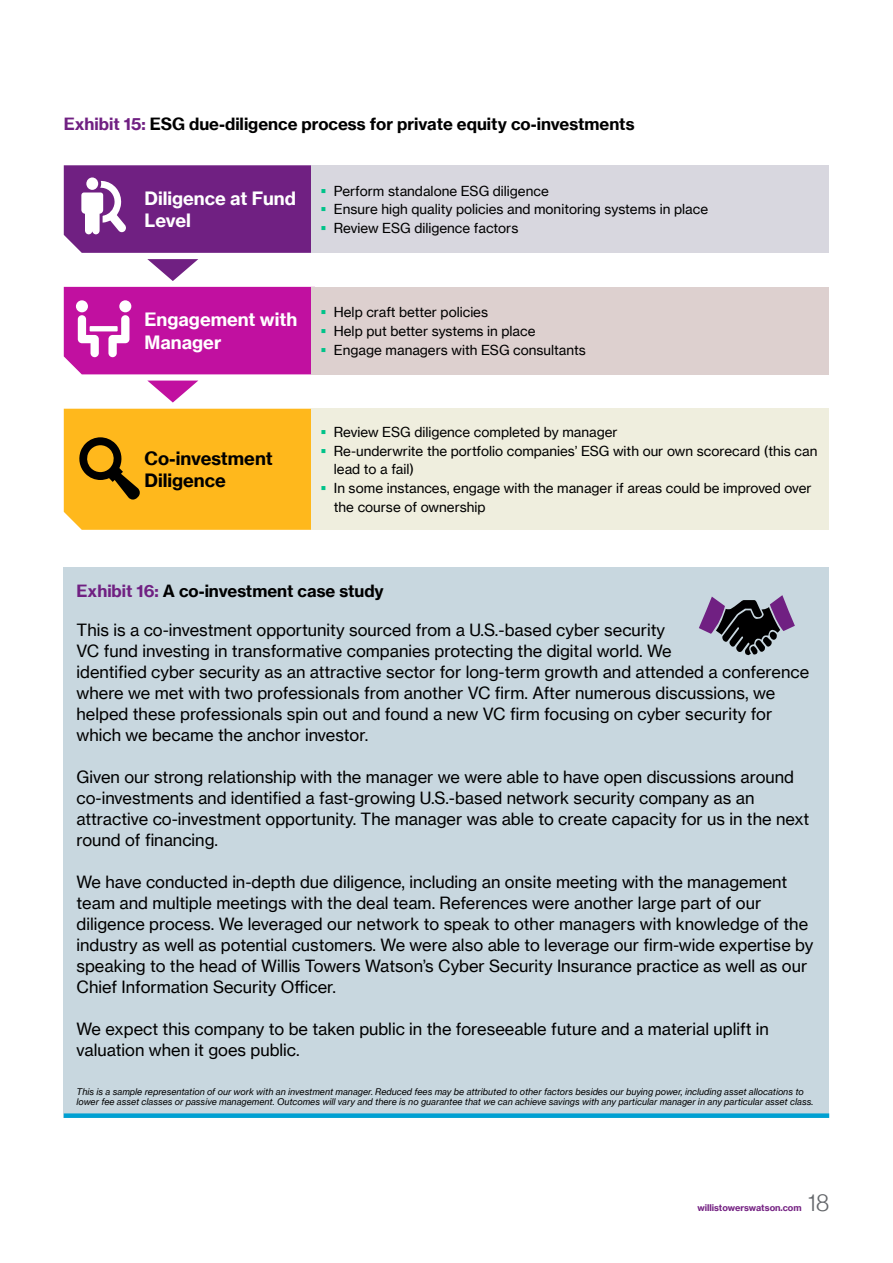
<style>
.page{position:relative;width:893px;height:1263px;background:#fff}
.page>*{position:absolute;margin:0;border:0;box-sizing:border-box;transform-origin:0 0}
.t1{font:24px "N Haas Grotesk DS Pro 45 Lt";color:#63666a}
.t2{font:18px/22.5px "N Haas Grotesk TX Pro 75 Bd";color:#fff}
.t3{font:18px/22.5px "N Haas Grotesk TX Pro 75 Bd";color:#000}
.t4{font:16.5px/21px "N Haas Grotesk TX Pro 55 Rg";color:#000}
.t5{font:16.5px "N Haas Grotesk TX Pro 75 Bd";color:#000}
.t6{font:13.5px/18.8px "N Haas Grotesk TX Pro 55 Rg";color:#000}
.t7{font:9px/10.5px "N Haas Grotesk TX Pro 56 It";color:#000}
.t8{font:9px "N Haas Grotesk TX Pro 75 Bd";color:#752383}
.s1{color:#702082}
</style>
<div class="page">
<div style="left:64px;top:568px;width:765px;height:550px;background:#c8d7df"></div>
<svg style="left:699px;top:595px;width:96px;height:61px"></svg>
<div style="left:312px;top:165px;width:517px;height:88px;background:#d8d7df"></div>
<div style="left:312px;top:287px;width:517px;height:87px;background:#ddd0cf"></div>
<div style="left:312px;top:408px;width:517px;height:122px;background:#efeede"></div>
<svg style="left:147px;top:259px;width:51px;height:22px"></svg>
<svg style="left:148px;top:381px;width:50px;height:21px"></svg>
<div style="left:64px;top:1113px;width:765px;height:5px;background:#00a0d2"></div>
<svg style="left:64px;top:165px;width:248px;height:88px;background:#7b318b"></svg>
<svg style="left:64px;top:287px;width:248px;height:87px;background:#c520a6"></svg>
<div style="left:64px;top:409px;width:248px;height:121px;background:#ffb81c"></div>
<p class="t5" style="left:64px;top:114px;width:572px"><span class="s1">Exhibit 15:</span> ESG due-diligence process for private equity co-investments</p>
<p class="t2" style="left:145px;top:187px;width:153px">Diligence at Fund<br>Level</p>
<p class="t6" style="left:334px;top:181px;width:376px">Perform standalone ESG diligence<br>Ensure high quality policies and monitoring systems in place<br>Review ESG diligence factors</p>
<p class="t2" style="left:145px;top:309px;width:154px">Engagement with<br>Manager</p>
<p class="t6" style="left:334px;top:303px;width:254px">Help craft better policies<br>Help put better systems in place<br>Engage managers with ESG consultants</p>
<p class="t3" style="left:145px;top:447px;width:130px">Co-investment<br>Diligence</p>
<p class="t6" style="left:334px;top:423px;width:485px">Review ESG diligence completed by manager<br>Re-underwrite the portfolio companies’ ESG with our own scorecard (this can lead to a fail)<br>In some instances, engage with the manager if areas could be improved over the course of ownership</p>
<p class="t5" style="left:77px;top:580px;width:309px"><span class="s1">Exhibit 16:</span> A co-investment case study</p>
<p class="t4" style="left:77px;top:620px;width:734px">This is a co-investment opportunity sourced from a U.S.-based cyber security<br>VC fund investing in transformative companies protecting the digital world. We<br>identified cyber security as an attractive sector for long-term growth and attended a conference where we met with two professionals from another VC firm. After numerous discussions, we helped these professionals spin out and found a new VC firm focusing on cyber security for which we became the anchor investor.</p>
<p class="t4" style="left:77px;top:767px;width:734px">Given our strong relationship with the manager we were able to have open discussions around co-investments and identified a fast-growing U.S.-based network security company as an attractive co-investment opportunity. The manager was able to create capacity for us in the next round of financing.</p>
<p class="t4" style="left:77px;top:872px;width:738px">We have conducted in-depth due diligence, including an onsite meeting with the management team and multiple meetings with the deal team. References were another large part of our diligence process. We leveraged our network to speak to other managers with knowledge of the industry as well as potential customers. We were also able to leverage our firm-wide expertise by speaking to the head of Willis Towers Watson’s Cyber Security Insurance practice as well as our Chief Information Security Officer.</p>
<p class="t4" style="left:77px;top:1019px;width:694px">We expect this company to be taken public in the foreseeable future and a material uplift in valuation when it goes public.</p>
<p class="t7" style="left:77px;top:1086px;width:738px">This is a sample representation of our work with an investment manager. Reduced fees may be attributed to other factors besides our buying power, including asset allocations to lower fee asset classes or passive management. Outcomes will vary and there is no guarantee that we can achieve savings with any particular manager in any particular asset class.</p>
<p class="t8" style="left:697px;top:1202px;width:106px">willistowerswatson.com</p>
<h1 class="t1" style="left:808px;top:1189px;width:22px">18</h1>
</div>
